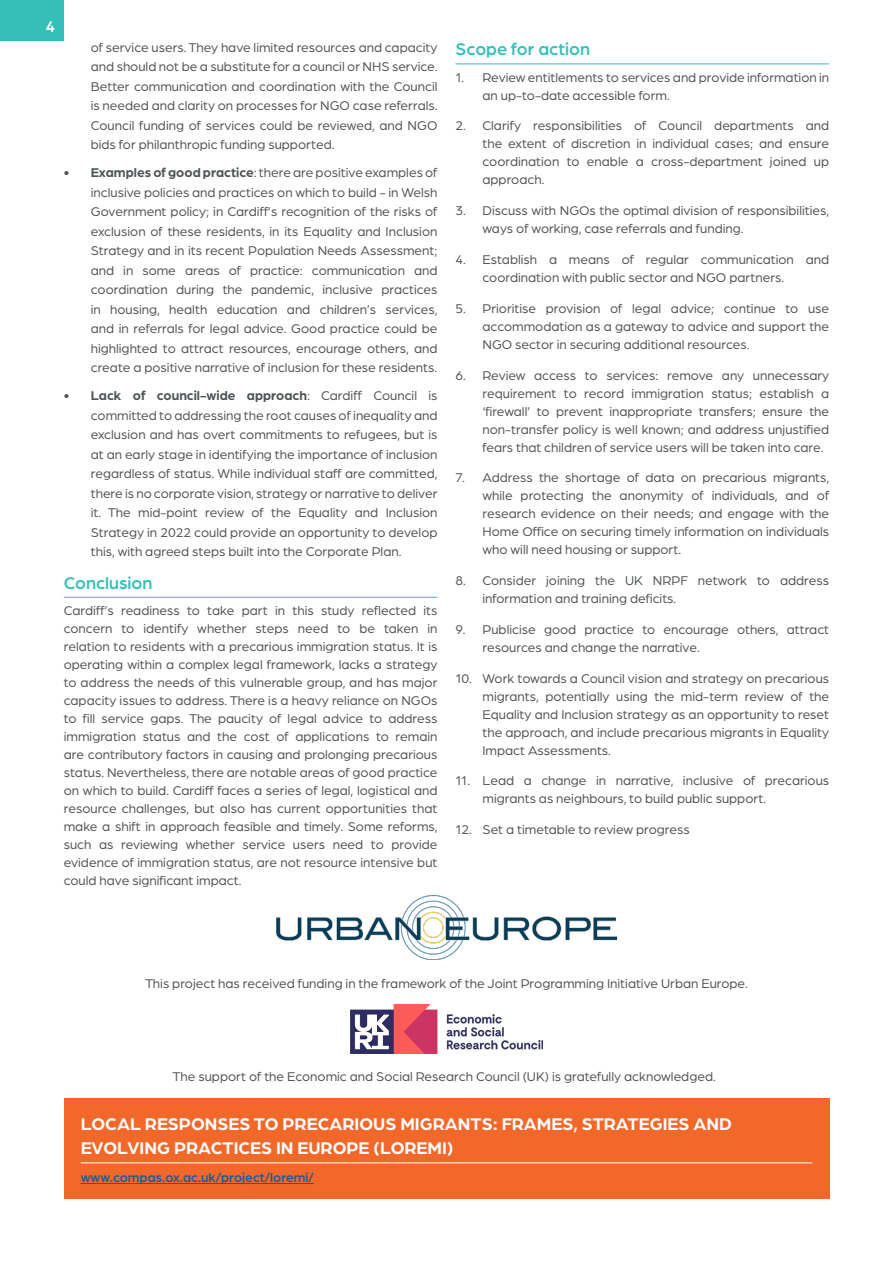
<style>
.page{position:relative;width:893px;height:1263px;background:#fff}
.page>*{position:absolute;margin:0;border:0;box-sizing:border-box;transform-origin:0 0}
.Acknowledgements{font:700 18px/24px "Arboria";color:#fff}
.Sub_heading_2{font:500 18px "Arboria";color:#35bfb9}
.t1{font:500 16.5px "Arboria";color:#fff}
.Body_text{font:13.5px/18px "Arboria";color:#515456;text-align:justify}
.Back_page_body_text{font:500 13.5px "Arboria";color:#175d9e}
.s1{font-weight:700}
</style>
<div class="page">
<div style="left:0;top:0;width:64px;height:40px;background:#35bfb9"></div>
<div style="left:64px;top:1098px;width:765px;height:101px;background:#f2682a"></div>
<hr style="left:81px;top:1162px;width:731px;height:1px;background:#fff">
<hr style="left:81px;top:1183px;width:233px;height:1px;background:#175d9e">
<img style="left:351px;top:1005px;width:191px;height:48px">
<hr style="left:64px;top:597px;width:373px;height:1px;background:#35bfb9">
<hr style="left:455px;top:64px;width:374px;height:1px;background:#35bfb9">
<img style="left:276px;top:895px;width:341px;height:64px">
<p class="t1" style="left:46px;top:15px;width:11px">4</p>
<p class="Body_text" style="left:91px;top:37px;width:348px;line-height:19.5px">of service users. They have limited resources and capacity and should not be a substitute for a council or NHS service.<br>Better communication and coordination with the Council is needed and clarity on processes for NGO case referrals.<br>Council funding of services could be reviewed, and NGO bids for philanthropic funding supported.</p>
<p class="Body_text" style="left:91px;top:162px;width:348px;line-height:19.5px;text-indent:-27px"><span class="s1">• Examples of good practice</span>: there are positive examples of inclusive policies and practices on which to build - in Welsh Government policy; in Cardiff’s recognition of the risks of exclusion of these residents, in its Equality and Inclusion Strategy and in its recent Population Needs Assessment; and in some areas of practice: communication and coordination during the pandemic, inclusive practices in housing, health education and children’s services, and in referrals for legal advice. Good practice could be highlighted to attract resources, encourage others, and create a positive narrative of inclusion for these residents.</p>
<p class="Body_text" style="left:91px;top:385px;width:348px;line-height:19.5px;text-indent:-27px"><span class="s1">• Lack of council-wide approach</span>: Cardiff Council is committed to addressing the root causes of inequality and exclusion and has overt commitments to refugees, but is at an early stage in identifying the importance of inclusion regardless of status. While individual staff are committed, there is no corporate vision, strategy or narrative to deliver it. The mid-point review of the Equality and Inclusion Strategy in 2022 could provide an opportunity to develop this, with agreed steps built into the Corporate Plan.</p>
<p class="Sub_heading_2" style="left:64px;top:570px;width:90px">Conclusion</p>
<p class="Body_text" style="left:64px;top:601px;width:375px">Cardiff’s readiness to take part in this study reflected its concern to identify whether steps need to be taken in relation to residents with a precarious immigration status. It is operating within a complex legal framework, lacks a strategy to address the needs of this vulnerable group, and has major capacity issues to address. There is a heavy reliance on NGOs to fill service gaps. The paucity of legal advice to address immigration status and the cost of applications to remain are contributory factors in causing and prolonging precarious status. Nevertheless, there are notable areas of good practice on which to build. Cardiff faces a series of legal, logistical and resource challenges, but also has current opportunities that make a shift in approach feasible and timely. Some reforms, such as reviewing whether service users need to provide evidence of immigration status, are not resource intensive but could have significant impact.</p>
<p class="Sub_heading_2" style="left:455px;top:37px;width:136px">Scope for action</p>
<p class="Body_text" style="left:482px;top:68px;width:348px;text-indent:-27px">1. Review entitlements to services and provide information in an up-to-date accessible form.</p>
<p class="Body_text" style="left:482px;top:116px;width:348px;text-indent:-27px">2. Clarify responsibilities of Council departments and the extent of discretion in individual cases; and ensure coordination to enable a cross-department joined up approach.</p>
<p class="Body_text" style="left:482px;top:201px;width:348px;text-indent:-27px">3. Discuss with NGOs the optimal division of responsibilities, ways of working, case referrals and funding.</p>
<p class="Body_text" style="left:482px;top:250px;width:348px;text-indent:-27px">4. Establish a means of regular communication and coordination with public sector and NGO partners.</p>
<p class="Body_text" style="left:482px;top:299px;width:348px;text-indent:-27px">5. Prioritise provision of legal advice; continue to use accommodation as a gateway to advice and support the NGO sector in securing additional resources.</p>
<p class="Body_text" style="left:482px;top:365px;width:348px;text-indent:-27px">6. Review access to services: remove any unnecessary requirement to record immigration status; establish a ‘firewall’ to prevent inappropriate transfers; ensure the non-transfer policy is well known; and address unjustified fears that children of service users will be taken into care.</p>
<p class="Body_text" style="left:482px;top:468px;width:348px;text-indent:-27px">7. Address the shortage of data on precarious migrants, while protecting the anonymity of individuals, and of research evidence on their needs; and engage with the Home Office on securing timely information on individuals who will need housing or support.</p>
<p class="Body_text" style="left:482px;top:571px;width:348px;text-indent:-27px">8. Consider joining the UK NRPF network to address information and training deficits.</p>
<p class="Body_text" style="left:482px;top:620px;width:348px;text-indent:-27px">9. Publicise good practice to encourage others, attract resources and change the narrative.</p>
<p class="Body_text" style="left:482px;top:668px;width:348px;text-indent:-27px">10. Work towards a Council vision and strategy on precarious migrants, potentially using the mid-term review of the Equality and Inclusion strategy as an opportunity to reset the approach, and include precarious migrants in Equality Impact Assessments.</p>
<p class="Body_text" style="left:482px;top:771px;width:348px;text-indent:-27px">11. Lead a change in narrative, inclusive of precarious migrants as neighbours, to build public support.</p>
<p class="Body_text" style="left:455px;top:820px;width:236px">12. Set a timetable to review progress</p>
<p class="Body_text" style="left:145px;top:974px;width:604px">This project has received funding in the framework of the Joint Programming Initiative Urban Europe.</p>
<p class="Body_text" style="left:173px;top:1067px;width:545px">The support of the Economic and Social Research Council (UK) is gratefully acknowledged.</p>
<p class="Acknowledgements" style="left:81px;top:1111px;width:653px">LOCAL RESPONSES TO PRECARIOUS MIGRANTS: FRAMES, STRATEGIES AND<br>EVOLVING PRACTICES IN EUROPE (LOREMI)</p>
<p class="Back_page_body_text" style="left:81px;top:1168px;width:235px">www.compas.ox.ac.uk/project/loremi/</p>
</div>
